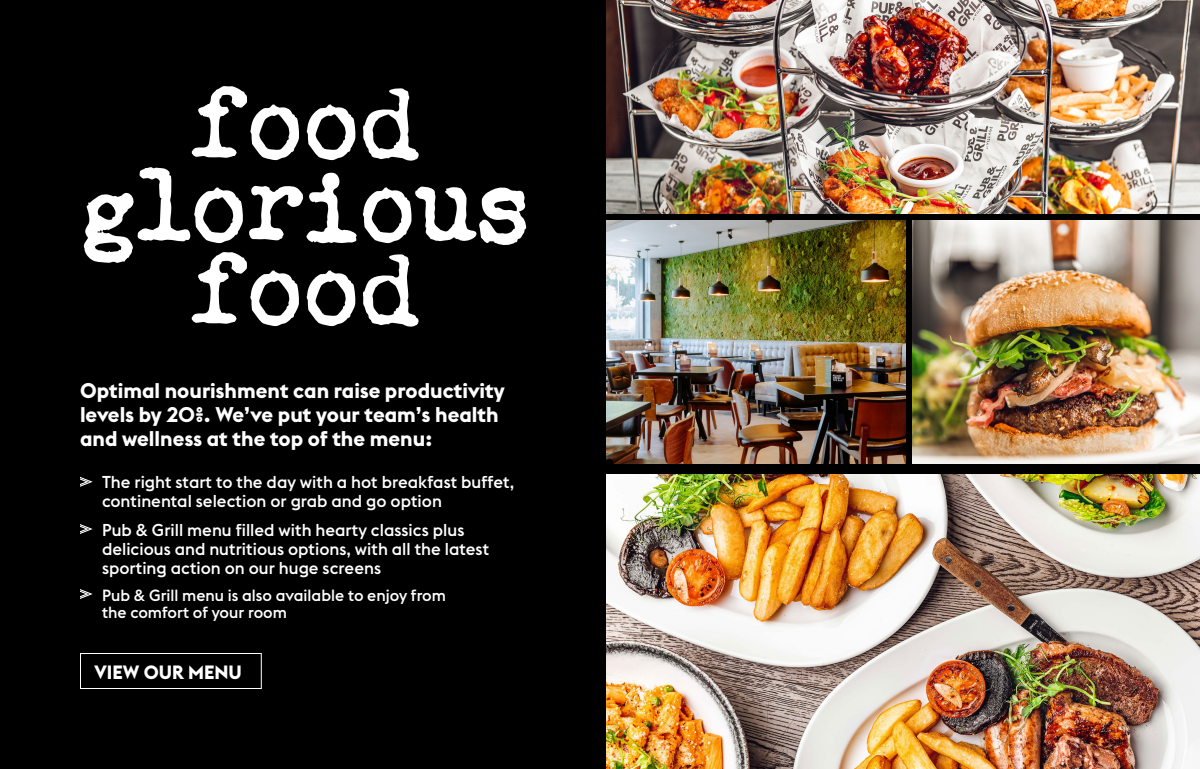
<style>
.page{position:relative;width:1200px;height:769px;background:#000}
.page>*{position:absolute;margin:0;border:0;box-sizing:border-box;transform-origin:0 0}
.t1{font:500 93.1px/83px "Chandler 42";color:#fff;text-align:center}
.t2{font:700 21px/24px "Village Flex";color:#fff}
.t3{font:700 19px "Village Flex";color:#fff}
.t4{font:500 17px/19px "Village Flex";color:#fff}
.t5{font:500 16px/17.1px "Village Flex";color:#fff}
</style>
<div class="page">
<img style="left:606px;top:0;width:594px;height:213px">
<img style="left:606px;top:220px;width:299px;height:244px">
<img style="left:606px;top:474px;width:594px;height:295px">
<img style="left:912px;top:220px;width:288px;height:244px">
<svg style="left:80px;top:477px;width:13px;height:10px"></svg>
<svg style="left:80px;top:524px;width:13px;height:10px"></svg>
<svg style="left:80px;top:589px;width:13px;height:10px"></svg>
<div style="left:80px;top:653px;width:182px;height:36px;border:1px solid #fff"></div>
<h1 class="t1" style="left:80px;top:82px;width:451px">food glorious food</h1>
<p class="t2" style="left:80px;top:379px;width:426px">Optimal nourishment can raise productivity levels by 20%. We’ve put your team’s health and wellness at the top of the menu:</p>
<p class="t4" style="left:102px;top:472px;width:414px">The right start to the day with a hot breakfast buffet, continental selection or grab and go option</p>
<p class="t4" style="left:102px;top:520px;width:389px">Pub &amp; Grill menu filled with hearty classics plus delicious and nutritious options, with all the latest sporting action on our huge screens</p>
<p class="t5" style="left:102px;top:587px;width:346px">Pub &amp; Grill menu is also available to enjoy from the comfort of your room</p>
<p class="t3" style="left:95px;top:661px;width:149px">VIEW OUR MENU</p>
</div>
